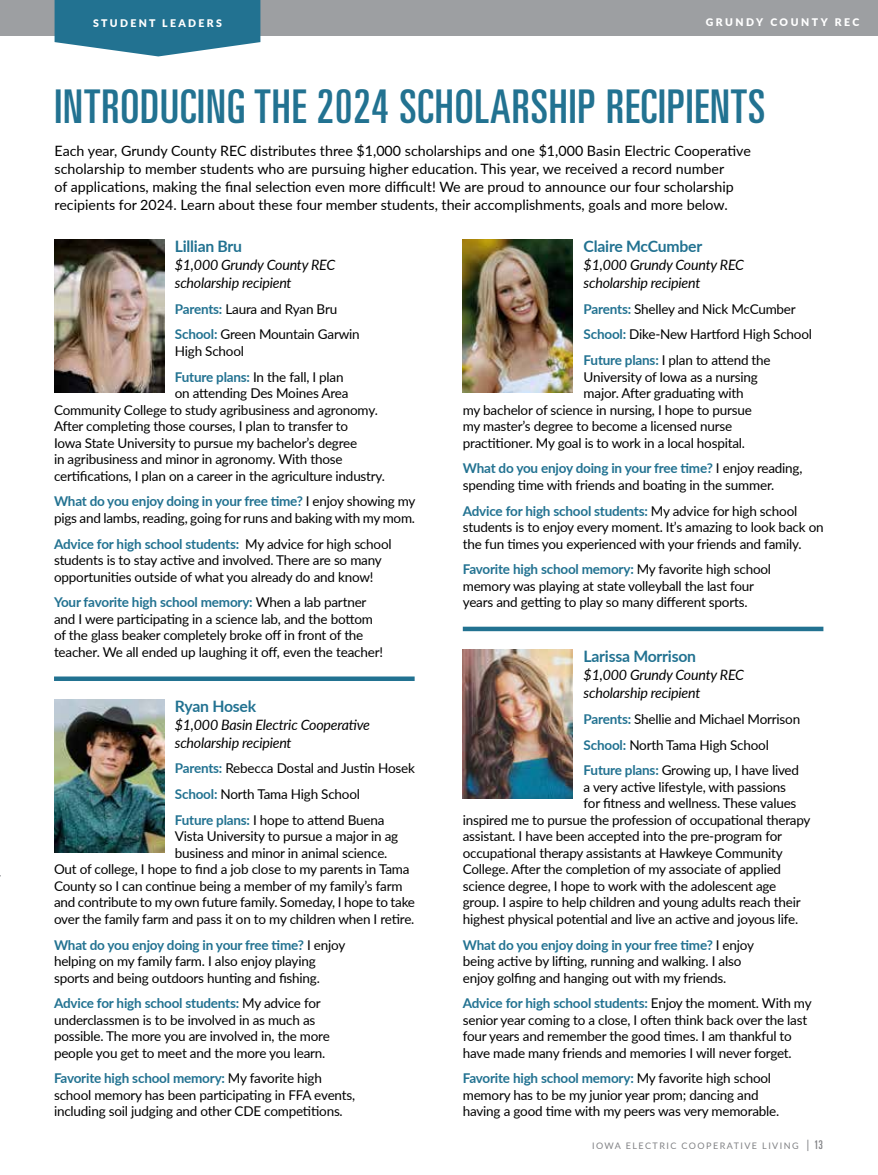
<style>
.page{position:relative;width:878px;height:1175px;background:#fff}
.page>*{position:absolute;margin:0;border:0;box-sizing:border-box;transform-origin:0 0}
.t1{font:ultra-condensed 46.5px "Univers";letter-spacing:.02em;color:#227291}
.t2{font:700 15.75px "Lato";letter-spacing:-.015em;color:#227291}
.t3{font:14.25px/18px "Lato";color:#000}
.t4{font:italic 14.25px/18px "Lato";letter-spacing:-.015em;color:#000}
.t5{font:13.5px/16.5px "Lato";letter-spacing:-.015em;color:#000}
.t6{font:900 10.5px "Lato";letter-spacing:.24em;color:#fff}
.t7{font:900 10.5px "Lato";letter-spacing:.22em;color:#fff}
.t8{font:9px "Lato";letter-spacing:.16em;color:#818285}
.s1{font-weight:700;color:#227291}
.s2{font-size:12px}
.s3{font-family:"Univers";font-stretch:ultra-condensed;font-size:12px}
</style>
<div class="page">
<div style="left:0;top:0;width:878px;height:35px;background:#9d9fa2"></div>
<svg style="left:55px;top:0;width:205px;height:56px;background:#3c829e"></svg>
<img style="left:54px;top:239px;width:110px;height:154px">
<img style="left:463px;top:649px;width:109px;height:149px">
<img style="left:463px;top:239px;width:109px;height:154px">
<img style="left:54px;top:699px;width:110px;height:153px">
<div style="left:54px;top:676px;width:360px;height:5px;background:#227291"></div>
<div style="left:463px;top:626px;width:360px;height:5px;background:#227291"></div>
<p class="t7" style="left:93px;top:15px;width:130px">STUDENT LEADERS</p>
<p class="t6" style="left:705px;top:15px;width:155px">GRUNDY COUNTY REC</p>
<h1 class="t1" style="left:55px;top:80px;width:712px">INTRODUCING THE 2024 SCHOLARSHIP RECIPIENTS</h1>
<p class="t3" style="left:55px;top:142px;width:698px">Each year, Grundy County REC distributes three $1,000 scholarships and one $1,000 Basin Electric Cooperative scholarship to member students who are pursuing higher education. This year, we received a record number<br>of applications, making the final selection even more difficult! We are proud to announce our four scholarship recipients for 2024. Learn about these four member students, their accomplishments, goals and more below.</p>
<p class="t2" style="left:175px;top:235px;width:69px">Lillian Bru</p>
<p class="t4" style="left:175px;top:255px;width:162px">$1,000 Grundy County REC scholarship recipient</p>
<p class="t5" style="left:175px;top:295px;width:186px;line-height:25.7px"><span class="s1">Parents:</span> Laura and Ryan Bru<br><span class="s1">School:</span> Green Mountain Garwin</p>
<p class="t5" style="left:175px;top:338px;width:170px;line-height:25.7px">High School<br><span class="s1">Future plans:</span> In the fall, I plan</p>
<p class="t5" style="left:54px;top:384px;width:332px;text-indent:121px">on attending Des Moines Area Community College to study agribusiness and agronomy.<br>After completing those courses, I plan to transfer to<br>Iowa State University to pursue my bachelor’s degree<br>in agribusiness and minor in agronomy. With those certifications, I plan on a career in the agriculture industry.</p>
<p class="t5" style="left:54px;top:492px;width:363px"><span class="s1">What do you enjoy doing in your free time?</span> I enjoy showing my pigs and lambs, reading, going for runs and baking with my mom.</p>
<p class="t5" style="left:54px;top:535px;width:339px"><span class="s1">Advice for high school students:</span> My advice for high school students is to stay active and involved. There are so many opportunities outside of what you already do and know!</p>
<p class="t5" style="left:54px;top:593px;width:330px"><span class="s1">Your favorite high school memory:</span> When a lab partner and I were participating in a science lab, and the bottom of the glass beaker completely broke off in front of the teacher. We all ended up laughing it off, even the teacher!</p>
<p class="t2" style="left:583px;top:235px;width:120px">Claire McCumber</p>
<p class="t4" style="left:583px;top:255px;width:162px">$1,000 Grundy County REC scholarship recipient</p>
<p class="t5" style="left:583px;top:295px;width:230px;line-height:25.7px"><span class="s1">Parents:</span> Shelley and Nick McCumber<br><span class="s1">School:</span> Dike-New Hartford High School<br><span class="s1">Future plans:</span> I plan to attend the</p>
<p class="t5" style="left:583px;top:368px;width:176px">University of Iowa as a nursing</p>
<p class="t5" style="left:583px;top:384px;width:161px">major. After graduating with</p>
<p class="t5" style="left:463px;top:401px;width:290px">my bachelor of science in nursing, I hope to pursue</p>
<p class="t5" style="left:463px;top:417px;width:271px">my master’s degree to become a licensed nurse</p>
<p class="t5" style="left:463px;top:434px;width:284px">practitioner. My goal is to work in a local hospital.</p>
<p class="t5" style="left:463px;top:459px;width:341px"><span class="s1">What do you enjoy doing in your free time?</span> I enjoy reading, spending time with friends and boating in the summer.</p>
<p class="t5" style="left:463px;top:502px;width:362px"><span class="s1">Advice for high school students:</span> My advice for high school students is to enjoy every moment. It’s amazing to look back on the fun times you experienced with your friends and family.</p>
<p class="t5" style="left:463px;top:560px;width:310px"><span class="s1">Favorite high school memory:</span> My favorite high school memory was playing at state volleyball the last four years and getting to play so many different sports.</p>
<p class="t2" style="left:583px;top:645px;width:114px">Larissa Morrison</p>
<p class="t4" style="left:583px;top:665px;width:162px">$1,000 Grundy County REC scholarship recipient</p>
<p class="t5" style="left:583px;top:705px;width:218px;line-height:25.7px"><span class="s1">Parents:</span> Shellie and Michael Morrison<br><span class="s1">School:</span> North Tama High School<br><span class="s1">Future plans:</span> Growing up, I have lived</p>
<p class="t5" style="left:583px;top:778px;width:204px">a very active lifestyle, with passions</p>
<p class="t5" style="left:583px;top:794px;width:214px">for fitness and wellness. These values</p>
<p class="t5" style="left:463px;top:811px;width:349px">inspired me to pursue the profession of occupational therapy</p>
<p class="t5" style="left:463px;top:827px;width:321px">assistant. I have been accepted into the pre-program for</p>
<p class="t5" style="left:463px;top:844px;width:321px">occupational therapy assistants at Hawkeye Community</p>
<p class="t5" style="left:463px;top:860px;width:320px">College. After the completion of my associate of applied</p>
<p class="t5" style="left:463px;top:877px;width:315px">science degree, I hope to work with the adolescent age</p>
<p class="t5" style="left:463px;top:893px;width:339px">group. I aspire to help children and young adults reach their</p>
<p class="t5" style="left:463px;top:910px;width:337px">highest physical potential and live an active and joyous life.</p>
<p class="t5" style="left:463px;top:935px;width:293px"><span class="s1">What do you enjoy doing in your free time?</span> I enjoy being active by lifting, running and walking. I also enjoy golfing and hanging out with my friends.</p>
<p class="t5" style="left:463px;top:994px;width:350px"><span class="s1">Advice for high school students:</span> Enjoy the moment. With my senior year coming to a close, I often think back over the last four years and remember the good times. I am thankful to have made many friends and memories I will never forget.</p>
<p class="t5" style="left:463px;top:1069px;width:318px"><span class="s1">Favorite high school memory:</span> My favorite high school memory has to be my junior year prom; dancing and having a good time with my peers was very memorable.</p>
<p class="t2" style="left:175px;top:694px;width:83px">Ryan Hosek</p>
<p class="t4" style="left:175px;top:715px;width:197px">$1,000 Basin Electric Cooperative scholarship recipient</p>
<p class="t5" style="left:175px;top:755px;width:242px;line-height:25.7px"><span class="s1">Parents:</span> Rebecca Dostal and Justin Hosek<br><span class="s1">School:</span> North Tama High School<br><span class="s1">Future plans:</span> I hope to attend Buena</p>
<p class="t5" style="left:175px;top:827px;width:225px">Vista University to pursue a major in ag</p>
<p class="t5" style="left:175px;top:844px;width:214px">business and minor in animal science.</p>
<p class="t5" style="left:54px;top:860px;width:357px">Out of college, I hope to find a job close to my parents in Tama</p>
<p class="t5" style="left:54px;top:877px;width:350px">County so I can continue being a member of my family’s farm</p>
<p class="t5" style="left:54px;top:893px;width:362px">and contribute to my own future family. Someday, I hope to take</p>
<p class="t5" style="left:54px;top:910px;width:362px">over the family farm and pass it on to my children when I retire.</p>
<p class="t5" style="left:54px;top:935px;width:293px"><span class="s1">What do you enjoy doing in your free time?</span> I enjoy helping on my family farm. I also enjoy playing sports and being outdoors hunting and fishing.</p>
<p class="t5" style="left:54px;top:994px;width:277px"><span class="s1">Advice for high school students:</span> My advice for underclassmen is to be involved in as much as possible. The more you are involved in, the more people you get to meet and the more you learn.</p>
<p class="t5" style="left:54px;top:1069px;width:302px"><span class="s1">Favorite high school memory:</span> My favorite high school memory has been participating in FFA events, including soil judging and other CDE competitions.</p>
<p class="t8" style="left:592px;top:1139px;width:232px">IOWA ELECTRIC COOPERATIVE LIVING <span class="s2">|</span> <span class="s3">13</span></p>
</div>
